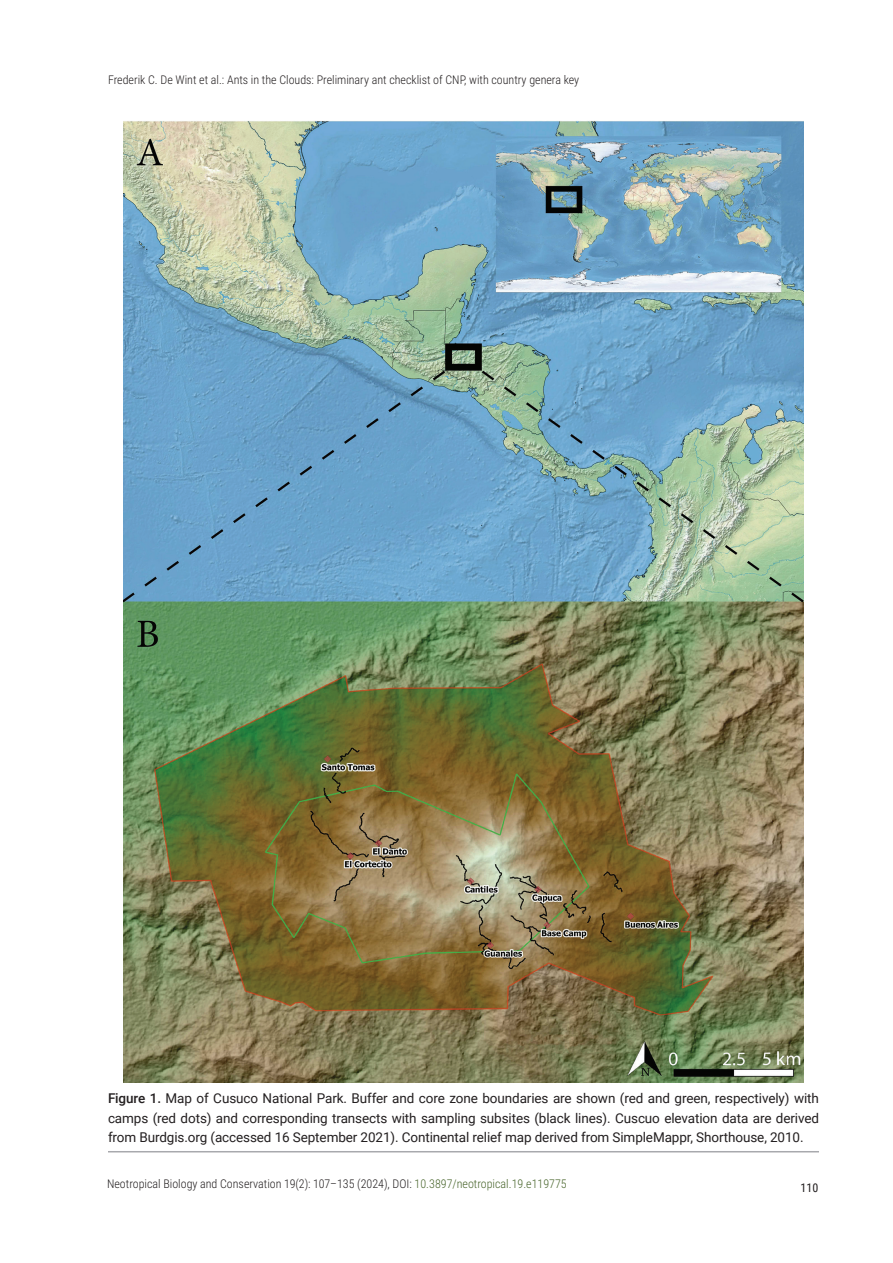
<style>
.page{position:relative;width:893px;height:1263px;background:#fff}
.page>*{position:absolute;margin:0;border:0;box-sizing:border-box;transform-origin:0 0}
.FIG_-_Caption{font:13.5px/19.8px "Roboto";letter-spacing:-.01em;color:#231f20;text-align:justify}
.t1{font:300 12px "Roboto Condensed";color:#231f20}
.t2{font:12px "Roboto Condensed";color:#231f20}
.s1{font-weight:500}
.s2{color:#47642a}
</style>
<div class="page">
<img style="left:123px;top:121px;width:680px;height:961px">
<hr style="left:108px;top:1151px;width:711px;height:1px;background:#a8a9ad">
<p class="t1" style="left:108px;top:71px;width:473px">Frederik C. De Wint et al.: Ants in the Clouds: Preliminary ant checklist of CNP, with country genera key</p>
<p class="FIG_-_Caption" style="left:108px;top:1088px;width:713px"><span class="s1">Figure 1.</span> Map of Cusuco National Park. Buffer and core zone boundaries are shown (red and green, respectively) with camps (red dots) and corresponding transects with sampling subsites (black lines). Cuscuo elevation data are derived from Burdgis.org (accessed 16 September 2021). Continental relief map derived from SimpleMappr, Shorthouse, 2010.</p>
<p class="t1" style="left:107px;top:1175px;width:461px">Neotropical Biology and Conservation 19(2): 107–135 (2024), DOI: <span class="s2">10.3897/neotropical.19.e119775</span></p>
<p class="t2" style="left:801px;top:1179px;width:19px">110</p>
</div>
